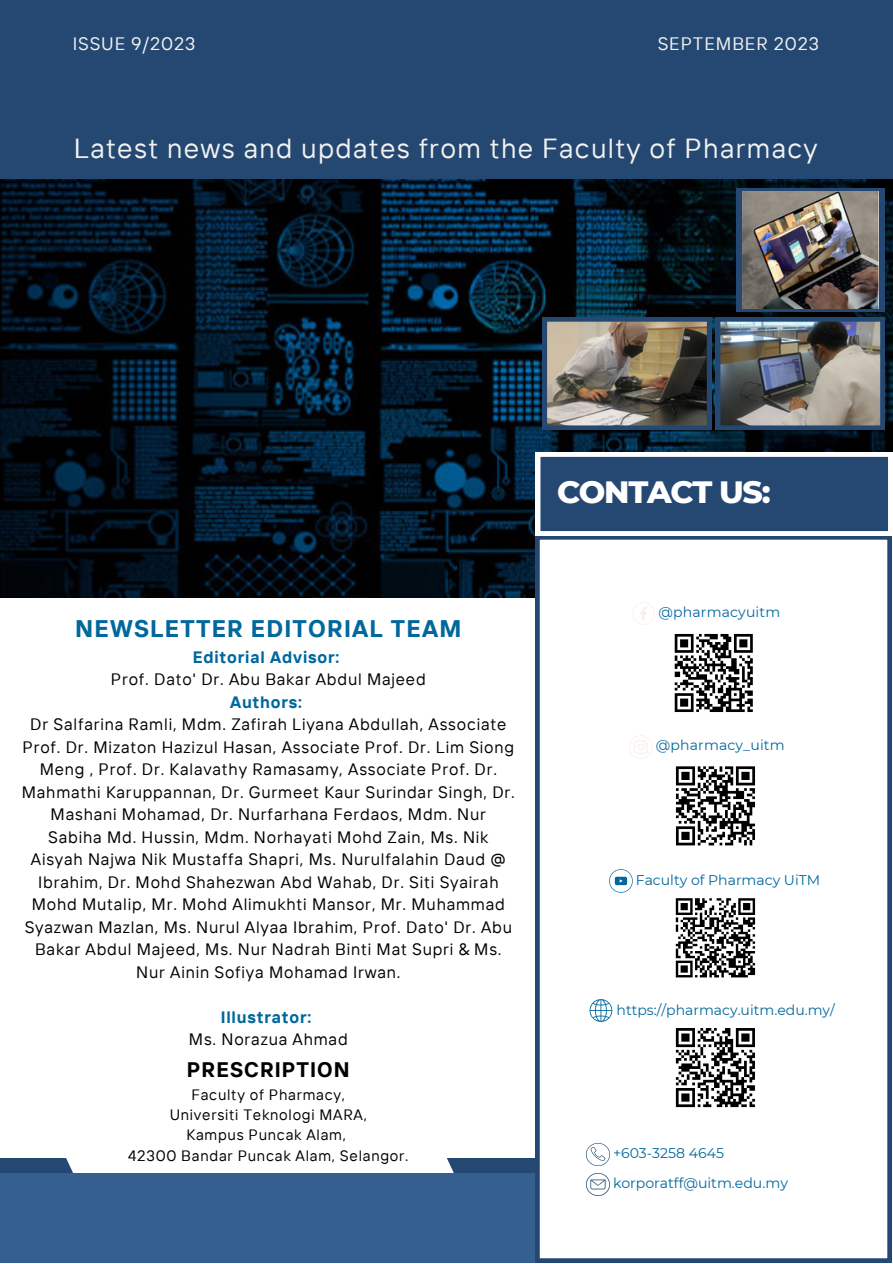
<style>
.page{position:relative;width:893px;height:1264px;background:#fff}
.page>*{position:absolute;margin:0;border:0;box-sizing:border-box;transform-origin:0 0}
.t1{font:800 31.5px "Montserrat";letter-spacing:-.04em;color:#fff}
.t2{font:27.6px "TT Interphases";letter-spacing:.05em;color:#f1f1f1}
.t3{font:700 24px "TT Interphases";letter-spacing:.05em;color:#00689d}
.t4{font:700 21px "TT Interphases";letter-spacing:.05em;color:#000}
.t5{font:18px "TT Interphases";letter-spacing:.05em;color:#f1f1f1}
.t6{font:16.5px/22.5px "TT Interphases";letter-spacing:.05em;color:#000;text-align:center}
.t7{font:700 16.5px "TT Interphases";letter-spacing:.05em;color:#00689d}
.t8{font:15px "TT Interphases";letter-spacing:.05em;color:#000}
.t9{font:14.1px "Montserrat";color:#00689d}
.t10{font:13.95px "Montserrat";color:#00689d}
</style>
<div class="page">
<img style="left:0;top:179px;width:892px;height:419px">
<div style="left:0;top:0;width:892px;height:179px;background:#244872"></div>
<svg style="left:447px;top:1158px;width:88px;height:15px"></svg>
<svg style="left:0;top:1158px;width:73px;height:15px"></svg>
<div style="left:0;top:1173px;width:870px;height:89px;background:#355f8f"></div>
<svg style="left:535px;top:535px;width:356px;height:727px"></svg>
<svg style="left:536px;top:452px;width:356px;height:83px;background:#3f5f83"></svg>
<div style="left:669px;top:628px;width:89px;height:89px;background:#fff"></div>
<svg style="left:674px;top:633px;width:79px;height:79px"></svg>
<div style="left:670px;top:761px;width:90px;height:89px;background:#fff"></div>
<svg style="left:675px;top:766px;width:80px;height:80px"></svg>
<div style="left:671px;top:893px;width:88px;height:89px;background:#fff"></div>
<svg style="left:675px;top:898px;width:81px;height:80px"></svg>
<div style="left:670px;top:1022px;width:90px;height:90px;background:#fff"></div>
<svg style="left:675px;top:1028px;width:80px;height:80px"></svg>
<svg style="left:589px;top:998px;width:23px;height:24px"></svg>
<svg style="left:609px;top:869px;width:23px;height:23px"></svg>
<svg style="left:629px;top:735px;width:23px;height:24px"></svg>
<svg style="left:632px;top:602px;width:22px;height:23px"></svg>
<img style="left:586px;top:1143px;width:23px;height:22px">
<img style="left:586px;top:1173px;width:23px;height:22px">
<img style="left:542px;top:317px;width:342px;height:113px">
<svg style="left:736px;top:188px;width:148px;height:123px;background:#345174"></svg>
<img style="left:742px;top:192px;width:136px;height:116px">
<p class="t5" style="left:73px;top:32px;width:124px">ISSUE 9/2023</p>
<p class="t5" style="left:657px;top:32px;width:163px">SEPTEMBER 2023</p>
<p class="t2" style="left:74px;top:131px;width:745px">Latest news and updates from the Faculty of Pharmacy</p>
<p class="t3" style="left:75px;top:612px;width:388px">NEWSLETTER EDITORIAL TEAM</p>
<p class="t7" style="left:193px;top:646px;width:148px">Editorial Advisor:</p>
<p class="t6" style="left:111px;top:668px;width:316px">Prof. Dato' Dr. Abu Bakar Abdul Majeed</p>
<p class="t7" style="left:230px;top:691px;width:73px">Authors:</p>
<p class="t6" style="left:22px;top:713px;width:494px">Dr Salfarina Ramli, Mdm. Zafirah Liyana Abdullah, Associate Prof. Dr. Mizaton Hazizul Hasan, Associate Prof. Dr. Lim Siong Meng , Prof. Dr. Kalavathy Ramasamy, Associate Prof. Dr.<br>Mahmathi Karuppannan, Dr. Gurmeet Kaur Surindar Singh, Dr.<br>Mashani Mohamad, Dr. Nurfarhana Ferdaos, Mdm. Nur<br>Sabiha Md. Hussin, Mdm. Norhayati Mohd Zain, Ms. Nik Aisyah Najwa Nik Mustaffa Shapri, Ms. Nurulfalahin Daud @ Ibrahim, Dr. Mohd Shahezwan Abd Wahab, Dr. Siti Syairah Mohd Mutalip, Mr. Mohd Alimukhti Mansor, Mr. Muhammad Syazwan Mazlan, Ms. Nurul Alyaa Ibrahim, Prof. Dato' Dr. Abu Bakar Abdul Majeed, Ms. Nur Nadrah Binti Mat Supri &amp; Ms.<br>Nur Ainin Sofiya Mohamad Irwan.</p>
<p class="t7" style="left:221px;top:1006px;width:92px">Illustrator:</p>
<p class="t6" style="left:189px;top:1027px;width:160px">Ms. Norazua Ahmad</p>
<p class="t4" style="left:187px;top:1056px;width:164px">PRESCRIPTION</p>
<p class="t8" style="left:191px;top:1084px;width:155px">Faculty of Pharmacy,</p>
<p class="t8" style="left:170px;top:1105px;width:199px">Universiti Teknologi MARA,</p>
<p class="t8" style="left:186px;top:1125px;width:161px">Kampus Puncak Alam,</p>
<p class="t8" style="left:128px;top:1145px;width:282px">42300 Bandar Puncak Alam, Selangor.</p>
<p class="t1" style="left:557px;top:473px;width:215px">CONTACT US:</p>
<p class="t10" style="left:658px;top:603px;width:123px">@pharmacyuitm</p>
<p class="t10" style="left:655px;top:736px;width:130px">@pharmacy_uitm</p>
<p class="t10" style="left:635px;top:871px;width:186px">Faculty of Pharmacy UiTM</p>
<p class="t10" style="left:616px;top:1001px;width:220px">https://pharmacy.uitm.edu.my/</p>
<p class="t9" style="left:613px;top:1143px;width:112px">+603-3258 4645</p>
<p class="t9" style="left:613px;top:1173px;width:176px">korporatff@uitm.edu.my</p>
</div>
